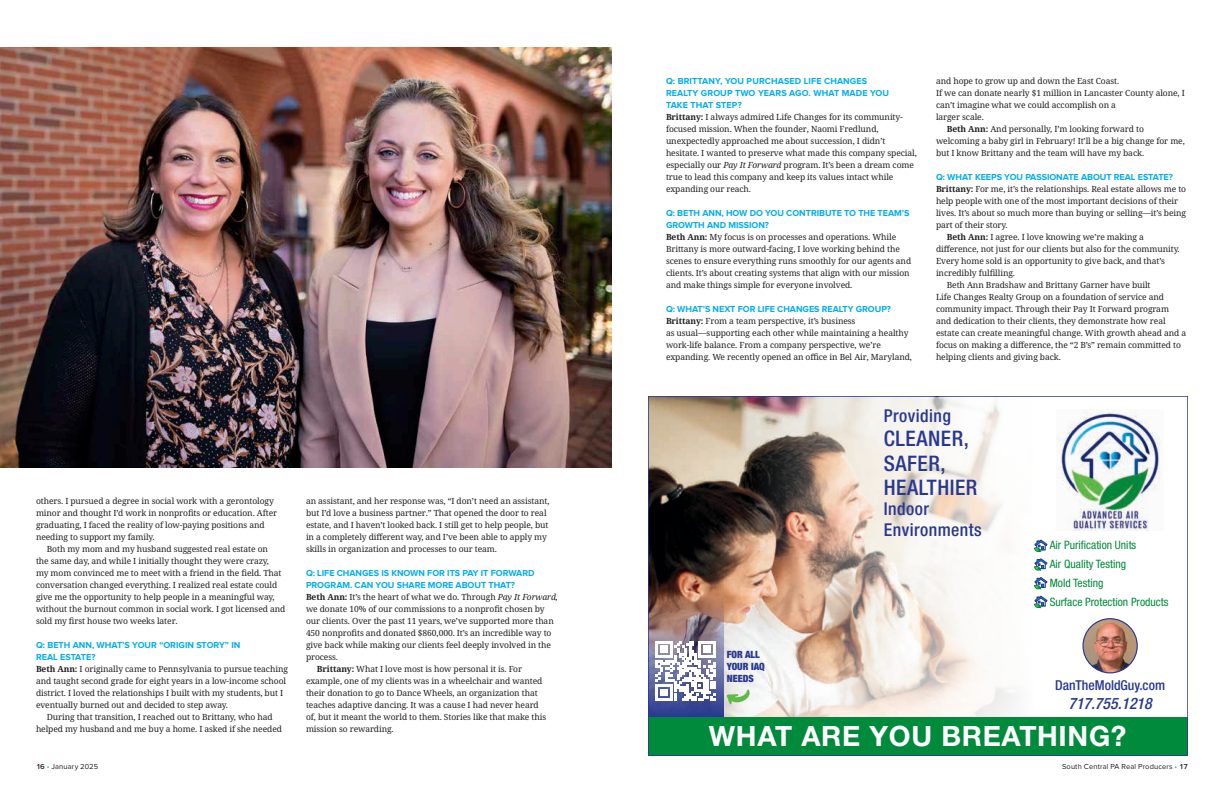
<style>
.page{position:relative;width:1224px;height:792px;background:#fff}
.page>*{position:absolute;margin:0;border:0;box-sizing:border-box;transform-origin:0 0}
.t1{font:700 28px "Helvetica Neue LT Std";letter-spacing:.025em;color:#fff}
.t2{font:500 condensed 21.4px/24.2px "Helvetica Neue LT Std";letter-spacing:.025em;color:#28388f}
.t3{font:500 condensed 17.7px/20.5px "Helvetica Neue LT Std";letter-spacing:.025em;color:#28388f}
.t4{font:italic 500 condensed 15.8px "Helvetica Neue LT Std";color:#28388f}
.t5{font:500 condensed 13.7px "Helvetica Neue LT Std";color:#28388f}
.t6{font:condensed 11.6px/18.9px "Helvetica Neue LT Std";color:#008a3b}
.t7{font:900 condensed 10px/12px "Helvetica Neue LT Std";color:#28388f}
.t8{font:700 9px/12px "Proxima Nova";letter-spacing:-.005em;color:#00aeef}
.t9{font:8.5px/12px "Avrile Serif";letter-spacing:-.01em;color:#231f20}
.t10{font:7.5px "Proxima Nova";letter-spacing:.02em;color:#231f20}
.s1{font-weight:700}
.s2{font-style:italic}
.s3{font-weight:600}
.s4{color:#19a8e0}
</style>
<div class="page">
<img style="left:0;top:47px;width:612px;height:421px">
<img style="left:648px;top:396px;width:540px;height:360px">
<p class="t9" style="left:36px;top:495px;width:243px">others. I pursued a degree in social work with a gerontology minor and thought I’d work in nonprofits or education. After graduating, I faced the reality of low-paying positions and needing to support my family.</p>
<p class="t9" style="left:36px;top:543px;width:251px;text-indent:11px">Both my mom and my husband suggested real estate on<br>the same day, and while I initially thought they were crazy,<br>my mom convinced me to meet with a friend in the field. That conversation changed everything. I realized real estate could give me the opportunity to help people in a meaningful way, without the burnout common in social work. I got licensed and sold my first house two weeks later.</p>
<p class="t8" style="left:36px;top:639px;width:206px">Q: BETH ANN, WHAT’S YOUR “ORIGIN STORY” IN<br>REAL ESTATE?</p>
<p class="t9" style="left:36px;top:663px;width:254px"><span class="s1">Beth Ann:</span> I originally came to Pennsylvania to pursue teaching</p>
<p class="t9" style="left:36px;top:675px;width:252px">and taught second grade for eight years in a low-income school</p>
<p class="t9" style="left:36px;top:687px;width:249px">district. I loved the relationships I built with my students, but I</p>
<p class="t9" style="left:36px;top:699px;width:193px">eventually burned out and decided to step away.</p>
<p class="t9" style="left:47px;top:711px;width:227px">During that transition, I reached out to Brittany, who had</p>
<p class="t9" style="left:36px;top:723px;width:248px">helped my husband and me buy a home. I asked if she needed</p>
<p class="t9" style="left:306px;top:495px;width:245px">an assistant, and her response was, “I don’t need an assistant, but I’d love a business partner.” That opened the door to real estate, and I haven’t looked back. I still get to help people, but in a completely different way, and I’ve been able to apply my skills in organization and processes to our team.</p>
<p class="t8" style="left:306px;top:567px;width:230px">Q: LIFE CHANGES IS KNOWN FOR ITS PAY IT FORWARD<br>PROGRAM. CAN YOU SHARE MORE ABOUT THAT?</p>
<p class="t9" style="left:306px;top:591px;width:254px"><span class="s1">Beth Ann:</span> It’s the heart of what we do. Through <span class="s2">Pay It Forward,</span></p>
<p class="t9" style="left:306px;top:603px;width:240px">we donate 10% of our commissions to a nonprofit chosen by</p>
<p class="t9" style="left:306px;top:615px;width:249px">our clients. Over the past 11 years, we’ve supported more than</p>
<p class="t9" style="left:306px;top:627px;width:247px">450 nonprofits and donated $860,000. It’s an incredible way to</p>
<p class="t9" style="left:306px;top:639px;width:247px">give back while making our clients feel deeply involved in the</p>
<p class="t9" style="left:306px;top:651px;width:34px">process.</p>
<p class="t9" style="left:317px;top:663px;width:207px"><span class="s1">Brittany:</span> What I love most is how personal it is. For</p>
<p class="t9" style="left:306px;top:675px;width:238px">example, one of my clients was in a wheelchair and wanted</p>
<p class="t9" style="left:306px;top:687px;width:233px">their donation to go to Dance Wheels, an organization that</p>
<p class="t9" style="left:306px;top:699px;width:234px">teaches adaptive dancing. It was a cause I had never heard</p>
<p class="t9" style="left:306px;top:711px;width:242px">of, but it meant the world to them. Stories like that make this</p>
<p class="t9" style="left:306px;top:723px;width:89px">mission so rewarding.</p>
<p class="t8" style="left:666px;top:75px;width:225px">Q: BRITTANY, YOU PURCHASED LIFE CHANGES<br>REALTY GROUP TWO YEARS AGO. WHAT MADE YOU<br>TAKE THAT STEP?</p>
<p class="t9" style="left:666px;top:111px;width:252px"><span class="s1">Brittany:</span> I always admired Life Changes for its community&shy;focused mission. When the founder, Naomi Fredlund, unexpectedly approached me about succession, I didn’t hesitate. I wanted to preserve what made this company special, especially our <span class="s2">Pay It Forward</span> program. It’s been a dream come true to lead this company and keep its values intact while expanding our reach.</p>
<p class="t8" style="left:666px;top:207px;width:245px">Q: BETH ANN, HOW DO YOU CONTRIBUTE TO THE TEAM’S<br>GROWTH AND MISSION?</p>
<p class="t9" style="left:666px;top:231px;width:247px"><span class="s1">Beth Ann:</span> My focus is on processes and operations. While Brittany is more outward-facing, I love working behind the scenes to ensure everything runs smoothly for our agents and clients. It’s about creating systems that align with our mission and make things simple for everyone involved.</p>
<p class="t8" style="left:666px;top:303px;width:227px">Q: WHAT’S NEXT FOR LIFE CHANGES REALTY GROUP?</p>
<p class="t9" style="left:666px;top:315px;width:248px"><span class="s1">Brittany:</span> From a team perspective, it’s business<br>as usual—supporting each other while maintaining a healthy work-life balance. From a company perspective, we’re expanding. We recently opened an office in Bel Air, Maryland,</p>
<p class="t9" style="left:936px;top:75px;width:185px">and hope to grow up and down the East Coast.</p>
<p class="t9" style="left:936px;top:87px;width:250px">If we can donate nearly $1 million in Lancaster County alone, I</p>
<p class="t9" style="left:936px;top:99px;width:182px">can’t imagine what we could accomplish on a</p>
<p class="t9" style="left:936px;top:111px;width:49px">larger scale.</p>
<p class="t9" style="left:947px;top:123px;width:199px"><span class="s1">Beth Ann:</span> And personally, I’m looking forward to</p>
<p class="t9" style="left:936px;top:135px;width:250px">welcoming a baby girl in February! It’ll be a big change for me,</p>
<p class="t9" style="left:936px;top:147px;width:210px">but I know Brittany and the team will have my back.</p>
<p class="t8" style="left:936px;top:171px;width:238px">Q: WHAT KEEPS YOU PASSIONATE ABOUT REAL ESTATE?</p>
<p class="t9" style="left:936px;top:183px;width:252px"><span class="s1">Brittany:</span> For me, it’s the relationships. Real estate allows me to</p>
<p class="t9" style="left:936px;top:195px;width:244px">help people with one of the most important decisions of their</p>
<p class="t9" style="left:936px;top:207px;width:252px">lives. It’s about so much more than buying or selling—it’s being</p>
<p class="t9" style="left:936px;top:219px;width:73px">part of their story.</p>
<p class="t9" style="left:947px;top:231px;width:199px"><span class="s1">Beth Ann:</span> I agree. I love knowing we’re making a</p>
<p class="t9" style="left:936px;top:243px;width:245px">difference, not just for our clients but also for the community.</p>
<p class="t9" style="left:936px;top:255px;width:230px">Every home sold is an opportunity to give back, and that’s</p>
<p class="t9" style="left:936px;top:267px;width:81px">incredibly fulfilling.</p>
<p class="t9" style="left:947px;top:279px;width:205px">Beth Ann Bradshaw and Brittany Garner have built</p>
<p class="t9" style="left:936px;top:291px;width:230px">Life Changes Realty Group on a foundation of service and</p>
<p class="t9" style="left:936px;top:303px;width:235px">community impact. Through their Pay It Forward program</p>
<p class="t9" style="left:936px;top:315px;width:231px">and dedication to their clients, they demonstrate how real</p>
<p class="t9" style="left:936px;top:327px;width:252px">estate can create meaningful change. With growth ahead and a</p>
<p class="t9" style="left:936px;top:339px;width:247px">focus on making a difference, the “2 B’s” remain committed to</p>
<p class="t9" style="left:936px;top:351px;width:126px">helping clients and giving back.</p>
<p class="t7" style="left:727px;top:648px;width:40px">FOR ALL<br>YOUR IAQ<br>NEEDS</p>
<h3 class="t3" style="left:884px;top:405px;width:68px">Providing</h3>
<h2 class="t2" style="left:884px;top:426px;width:95px">CLEANER,<br>SAFER,<br>HEALTHIER</h2>
<h3 class="t3" style="left:884px;top:499px;width:99px">Indoor<br>Environments</h3>
<h3 class="t6" style="left:1050px;top:535px;width:120px">Air Purification Units<br>Air Quality Testing<br>Mold Testing<br>Surface Protection Products</h3>
<h3 class="t5" style="left:1055px;top:677px;width:112px">DanTheMoldGuy.com</h3>
<h3 class="t4" style="left:1069px;top:694px;width:85px">717.755.1218</h3>
<h1 class="t1" style="left:709px;top:719px;width:419px">WHAT ARE YOU BREATHING?</h1>
<p class="t10" style="left:36px;top:762px;width:64px"><span class="s3">16</span> <span class="s4">•</span> January 2025</p>
<p class="t10" style="left:1062px;top:762px;width:127px">South Central PA Real Producers <span class="s4">•</span> <span class="s3">17</span></p>
</div>
